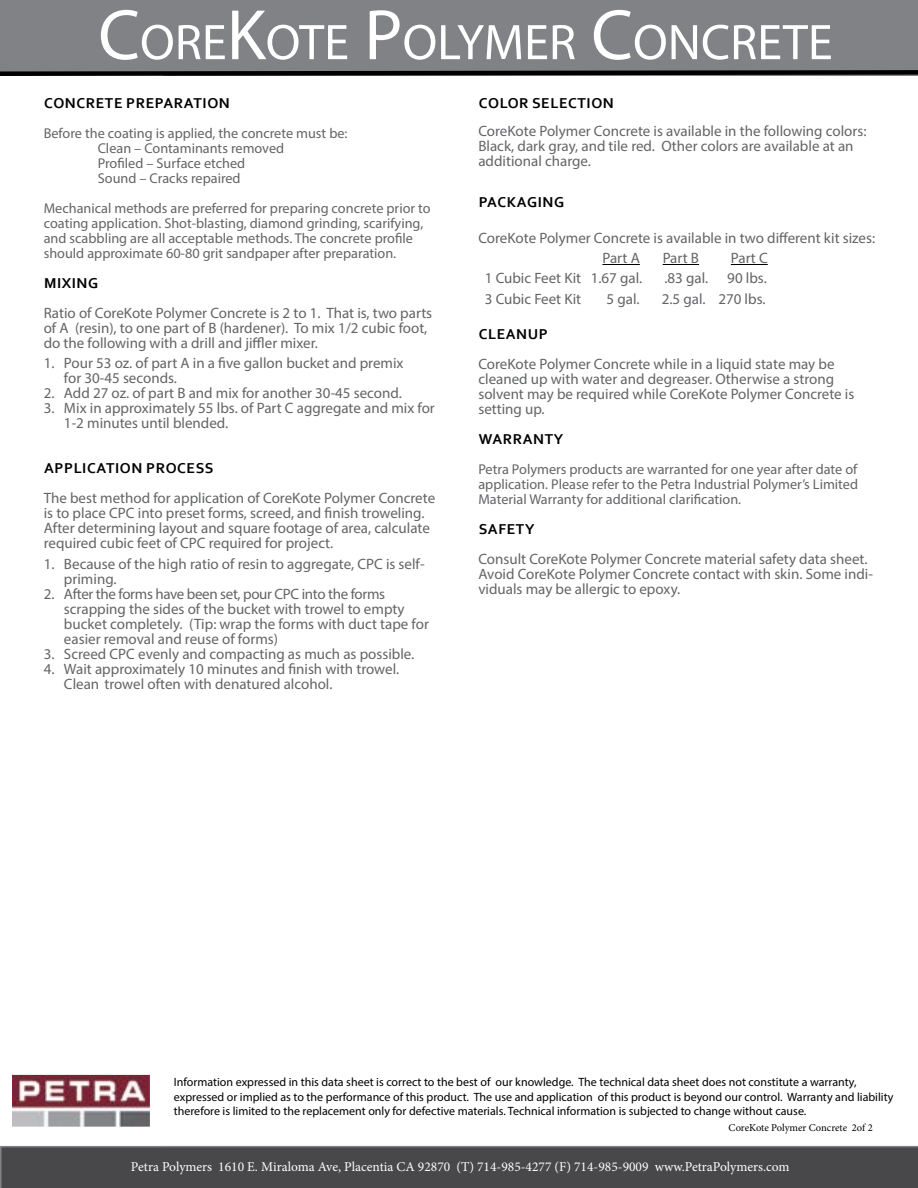
<style>
.page{position:relative;width:918px;height:1188px;background:#fff}
.page>*{position:absolute;margin:0;border:0;box-sizing:border-box;transform-origin:0 0}
.t1{font:50.4px "Myriad Pro";color:#fff}
.t2{font:15px/15px "Myriad Pro";color:#636466}
.t3{font:700 15px "Corbel";letter-spacing:.04em;color:#000}
.t4{font:14.25px/15px "Myriad Pro";color:#636466}
.t5{font:13.5px "Minion Pro";color:#fff}
.t6{font:12px/14.4px "Myriad Pro";color:#000}
.t7{font:10.5px "Minion Pro";letter-spacing:-.005em;color:#000}
.s1{font-size:72px}
</style>
<div class="page">
<div style="left:0;top:1146px;width:918px;height:42px;background:#48484a"></div>
<div style="left:0;top:0;width:918px;height:76px;background:#808285"></div>
<img style="left:13px;top:1075px;width:137px;height:52px">
<svg style="left:0;top:70px;width:918px;height:6px;background:#202021"></svg>
<hr style="left:602px;top:264px;width:38px;height:1px;background:#000">
<hr style="left:663px;top:264px;width:36px;height:1px;background:#000">
<hr style="left:731px;top:264px;width:37px;height:1px;background:#000">
<h1 class="t1" style="left:98px;top:11px;width:736px"><span class="s1">C</span>ORE<span class="s1">K</span>OTE <span class="s1">P</span>OLYMER <span class="s1">C</span>ONCRETE</h1>
<p class="t3" style="left:44px;top:94px;width:187px">CONCRETE PREPARATION</p>
<p class="t4" style="left:98px;top:125px;width:251px;text-indent:-54px">Before the coating is applied, the concrete must be:<br>Clean – Contaminants removed<br>Profiled – Surface etched<br>Sound – Cracks repaired</p>
<p class="t4" style="left:44px;top:200px;width:388px">Mechanical methods are preferred for preparing concrete prior to coating application. Shot-blasting, diamond grinding, scarifying, and scabbling are all acceptable methods. The concrete profile should approximate 60-80 grit sandpaper after preparation.</p>
<p class="t3" style="left:44px;top:274px;width:56px">MIXING</p>
<p class="t2" style="left:44px;top:305px;width:390px">Ratio of CoreKote Polymer Concrete is 2 to 1. That is, two parts of A (resin), to one part of B (hardener). To mix 1/2 cubic foot, do the following with a drill and jiffler mixer.</p>
<p class="t2" style="left:64px;top:356px;width:341px;text-indent:-20px">1. Pour 53 oz. of part A in a five gallon bucket and premix for 30-45 seconds.</p>
<p class="t2" style="left:44px;top:386px;width:360px">2. Add 27 oz. of part B and mix for another 30-45 second.</p>
<p class="t2" style="left:64px;top:401px;width:372px;text-indent:-20px">3. Mix in approximately 55 lbs. of Part C aggregate and mix for<br>1-2 minutes until blended.</p>
<p class="t3" style="left:44px;top:459px;width:171px">APPLICATION PROCESS</p>
<p class="t2" style="left:44px;top:491px;width:393px">The best method for application of CoreKote Polymer Concrete is to place CPC into preset forms, screed, and finish troweling.<br>After determining layout and square footage of area, calculate required cubic feet of CPC required for project.</p>
<p class="t2" style="left:64px;top:556px;width:362px;text-indent:-20px">1. Because of the high ratio of resin to aggregate, CPC is self&shy;priming.</p>
<p class="t2" style="left:64px;top:586px;width:367px;text-indent:-20px">2. After the forms have been set, pour CPC into the forms scrapping the sides of the bucket with trowel to empty bucket completely. (Tip: wrap the forms with duct tape for easier removal and reuse of forms)</p>
<p class="t2" style="left:44px;top:646px;width:372px">3. Screed CPC evenly and compacting as much as possible.</p>
<p class="t2" style="left:64px;top:661px;width:337px;text-indent:-20px">4. Wait approximately 10 minutes and finish with trowel.<br>Clean trowel often with denatured alcohol.</p>
<p class="t3" style="left:479px;top:94px;width:137px">COLOR SELECTION</p>
<p class="t2" style="left:478px;top:124px;width:390px">CoreKote Polymer Concrete is available in the following colors:<br>Black, dark gray, and tile red. Other colors are available at an additional charge.</p>
<p class="t3" style="left:479px;top:193px;width:87px">PACKAGING</p>
<p class="t2" style="left:602px;top:227px;width:274px;line-height:20.4px;text-indent:-124px">CoreKote Polymer Concrete is available in two different kit sizes:<br>Part A</p>
<p class="t2" style="left:663px;top:250px;width:38px">Part B</p>
<p class="t2" style="left:731px;top:250px;width:38px">Part C</p>
<p class="t2" style="left:485px;top:271px;width:159px">1 Cubic Feet Kit 1.67 gal.</p>
<p class="t2" style="left:664px;top:271px;width:45px">.83 gal.</p>
<p class="t2" style="left:727px;top:271px;width:41px">90 lbs.</p>
<p class="t2" style="left:485px;top:291px;width:98px">3 Cubic Feet Kit</p>
<p class="t2" style="left:607px;top:291px;width:34px">5 gal.</p>
<p class="t2" style="left:662px;top:291px;width:105px">2.5 gal. 270 lbs.</p>
<p class="t3" style="left:479px;top:325px;width:71px">CLEANUP</p>
<p class="t2" style="left:478px;top:356px;width:377px">CoreKote Polymer Concrete while in a liquid state may be cleaned up with water and degreaser. Otherwise a strong solvent may be required while CoreKote Polymer Concrete is setting up.</p>
<p class="t3" style="left:479px;top:430px;width:86px">WARRANTY</p>
<p class="t4" style="left:478px;top:462px;width:381px;text-align:justify">Petra Polymers products are warranted for one year after date of application. Please refer to the Petra Industrial Polymer’s Limited Material Warranty for additional clarification.</p>
<p class="t3" style="left:479px;top:520px;width:57px">SAFETY</p>
<p class="t2" style="left:478px;top:551px;width:396px">Consult CoreKote Polymer Concrete material safety data sheet.<br>Avoid CoreKote Polymer Concrete contact with skin. Some indi&shy;viduals may be allergic to epoxy.</p>
<p class="t6" style="left:174px;top:1075px;width:721px">Information expressed in this data sheet is correct to the best of our knowledge. The technical data sheet does not constitute a warranty, expressed or implied as to the performance of this product. The use and application of this product is beyond our control. Warranty and liability therefore is limited to the replacement only for defective materials. Technical information is subjected to change without cause.</p>
<p class="t7" style="left:729px;top:1121px;width:146px">CoreKote Polymer Concrete 2of 2</p>
<p class="t5" style="left:131px;top:1157px;width:660px">Petra Polymers 1610 E. Miraloma Ave, Placentia CA 92870 (T) 714-985-4277 (F) 714-985-9009 www.PetraPolymers.com</p>
</div>
